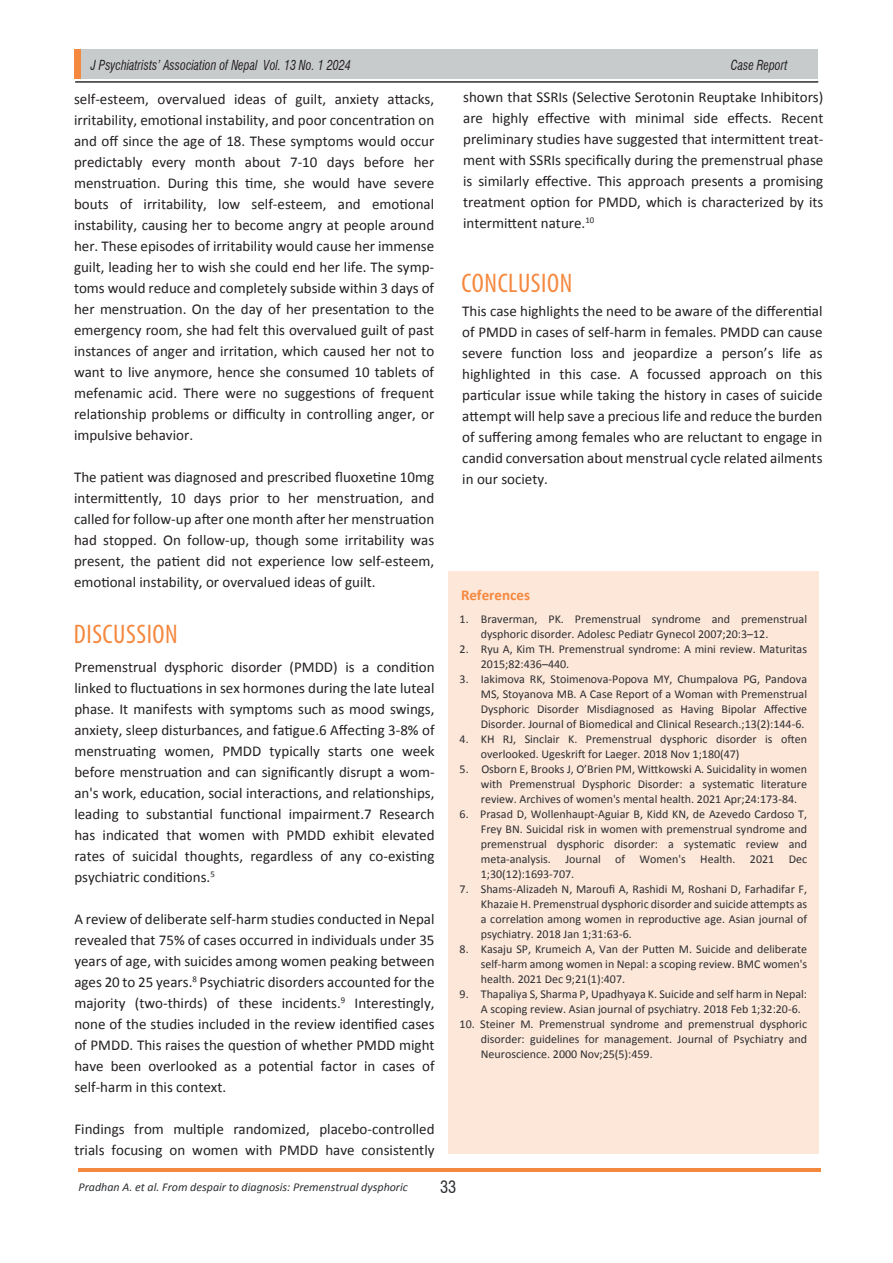
<style>
.page{position:relative;width:893px;height:1263px;background:#fff}
.page>*{position:absolute;margin:0;border:0;box-sizing:border-box;transform-origin:0 0}
.t1{font:condensed 27px "Myriad Pro";letter-spacing:.02em;color:#f5883f}
.t2{font:condensed 16.5px "Swiss 721 BT";color:#2c2e31}
.t3{font:15px/21px "Calibri";color:#231f20;text-align:justify}
.t4{font:700 15px "Calibri";color:#f5883f}
.t5{font:italic condensed 13.5px "Swiss 721 BT";color:#231f20;scale:.89 1}
.t6{font:12px/15px "Calibri";color:#2c2e31;text-align:justify}
.t7{font:italic 12px "Calibri";color:#2c2e31}
</style>
<div class="page">
<div style="left:448px;top:571px;width:371px;height:583px;background:#fde7d9"></div>
<hr style="left:75px;top:81px;width:743px;height:2px;background:#2c2e31">
<div style="left:75px;top:49px;width:743px;height:30px;background:#c8cbcc"></div>
<div style="left:75px;top:49px;width:6px;height:30px;background:#f5883f"></div>
<hr style="left:79px;top:1168px;width:742px;height:4px;background:#f5883f">
<p class="t5" style="left:91px;top:57px;width:294px">J Psychiatrists’ Association of Nepal Vol. 13 No. 1 2024</p>
<p class="t5" style="left:731px;top:57px;width:65px">Case Report</p>
<p class="t3" style="left:74px;top:88px;width:362px">self-esteem, overvalued ideas of guilt, anxiety attacks, irritability, emotional instability, and poor concentration on and off since the age of 18. These symptoms would occur predictably every month about 7-10 days before her menstruation. During this time, she would have severe bouts of irritability, low self-esteem, and emotional instability, causing her to become angry at people around her. These episodes of irritability would cause her immense guilt, leading her to wish she could end her life. The symp&shy;toms would reduce and completely subside within 3 days of her menstruation. On the day of her presentation to the emergency room, she had felt this overvalued guilt of past instances of anger and irritation, which caused her not to want to live anymore, hence she consumed 10 tablets of mefenamic acid. There were no suggestions of frequent relationship problems or difficulty in controlling anger, or impulsive behavior.</p>
<p class="t3" style="left:74px;top:466px;width:362px">The patient was diagnosed and prescribed fluoxetine 10mg intermittently, 10 days prior to her menstruation, and called for follow-up after one month after her menstruation had stopped. On follow-up, though some irritability was present, the patient did not experience low self-esteem, emotional instability, or overvalued ideas of guilt.</p>
<h1 class="t1" style="left:74px;top:618px;width:105px">DISCUSSION</h1>
<p class="t3" style="left:74px;top:656px;width:362px">Premenstrual dysphoric disorder (PMDD) is a condition linked to fluctuations in sex hormones during the late luteal phase. It manifests with symptoms such as mood swings, anxiety, sleep disturbances, and fatigue.6 Affecting 3-8% of menstruating women, PMDD typically starts one week before menstruation and can significantly disrupt a wom&shy;an's work, education, social interactions, and relationships, leading to substantial functional impairment.7 Research has indicated that women with PMDD exhibit elevated rates of suicidal thoughts, regardless of any co-existing psychiatric conditions.<sup>5</sup></p>
<p class="t3" style="left:74px;top:908px;width:362px">A review of deliberate self-harm studies conducted in Nepal revealed that 75% of cases occurred in individuals under 35 years of age, with suicides among women peaking between ages 20 to 25 years.<sup>8</sup> Psychiatric disorders accounted for the majority (two-thirds) of these incidents.<sup>9</sup> Interestingly, none of the studies included in the review identified cases of PMDD. This raises the question of whether PMDD might have been overlooked as a potential factor in cases of self-harm in this context.</p>
<p class="t3" style="left:74px;top:1118px;width:362px">Findings from multiple randomized, placebo-controlled trials focusing on women with PMDD have consistently</p>
<p class="t3" style="left:463px;top:86px;width:362px">shown that SSRIs (Selective Serotonin Reuptake Inhibitors) are highly effective with minimal side effects. Recent preliminary studies have suggested that intermittent treat&shy;ment with SSRIs specifically during the premenstrual phase is similarly effective. This approach presents a promising treatment option for PMDD, which is characterized by its intermittent nature.<sup>10</sup></p>
<h1 class="t1" style="left:461px;top:267px;width:112px">CONCLUSION</h1>
<p class="t3" style="left:462px;top:301px;width:362px">This case highlights the need to be aware of the differential of PMDD in cases of self-harm in females. PMDD can cause severe function loss and jeopardize a person’s life as highlighted in this case. A focussed approach on this particular issue while taking the history in cases of suicide attempt will help save a precious life and reduce the burden of suffering among females who are reluctant to engage in candid conversation about menstrual cycle related ailments in our society.</p>
<p class="t4" style="left:461px;top:585px;width:70px">References</p>
<p class="t6" style="left:481px;top:612px;width:328px;text-indent:-21px">1. Braverman, PK. Premenstrual syndrome and premenstrual dysphoric disorder. Adolesc Pediatr Gynecol 2007;20:3–12.</p>
<p class="t6" style="left:481px;top:642px;width:328px;text-indent:-21px">2. Ryu A, Kim TH. Premenstrual syndrome: A mini review. Maturitas<br>2015;82:436–440.</p>
<p class="t6" style="left:481px;top:672px;width:328px;text-indent:-21px">3. Iakimova RK, Stoimenova-Popova MY, Chumpalova PG, Pandova MS, Stoyanova MB. A Case Report of a Woman with Premenstrual Dysphoric Disorder Misdiagnosed as Having Bipolar Affective Disorder. Journal of Biomedical and Clinical Research.;13(2):144-6.</p>
<p class="t6" style="left:481px;top:732px;width:328px;text-indent:-21px">4. KH RJ, Sinclair K. Premenstrual dysphoric disorder is often overlooked. Ugeskrift for Laeger. 2018 Nov 1;180(47)</p>
<p class="t6" style="left:481px;top:762px;width:328px;text-indent:-21px">5. Osborn E, Brooks J, O’Brien PM, Wittkowski A. Suicidality in women with Premenstrual Dysphoric Disorder: a systematic literature review. Archives of women's mental health. 2021 Apr;24:173-84.</p>
<p class="t6" style="left:481px;top:807px;width:328px;text-indent:-21px">6. Prasad D, Wollenhaupt-Aguiar B, Kidd KN, de Azevedo Cardoso T, Frey BN. Suicidal risk in women with premenstrual syndrome and premenstrual dysphoric disorder: a systematic review and meta-analysis. Journal of Women's Health. 2021 Dec 1;30(12):1693-707.</p>
<p class="t6" style="left:481px;top:882px;width:328px;text-indent:-21px">7. Shams-Alizadeh N, Maroufi A, Rashidi M, Roshani D, Farhadifar F, Khazaie H. Premenstrual dysphoric disorder and suicide attempts as a correlation among women in reproductive age. Asian journal of psychiatry. 2018 Jan 1;31:63-6.</p>
<p class="t6" style="left:481px;top:942px;width:328px;text-indent:-21px">8. Kasaju SP, Krumeich A, Van der Putten M. Suicide and deliberate self-harm among women in Nepal: a scoping review. BMC women's health. 2021 Dec 9;21(1):407.</p>
<p class="t6" style="left:481px;top:987px;width:328px;text-indent:-21px">9. Thapaliya S, Sharma P, Upadhyaya K. Suicide and self harm in Nepal:<br>A scoping review. Asian journal of psychiatry. 2018 Feb 1;32:20-6.</p>
<p class="t6" style="left:481px;top:1017px;width:328px;text-indent:-21px">10. Steiner M. Premenstrual syndrome and premenstrual dysphoric disorder: guidelines for management. Journal of Psychiatry and Neuroscience. 2000 Nov;25(5):459.</p>
<p class="t7" style="left:79px;top:1178px;width:331px">Pradhan A. et al. From despair to diagnosis: Premenstrual dysphoric</p>
<p class="t2" style="left:440px;top:1177px;width:18px">33</p>
</div>
